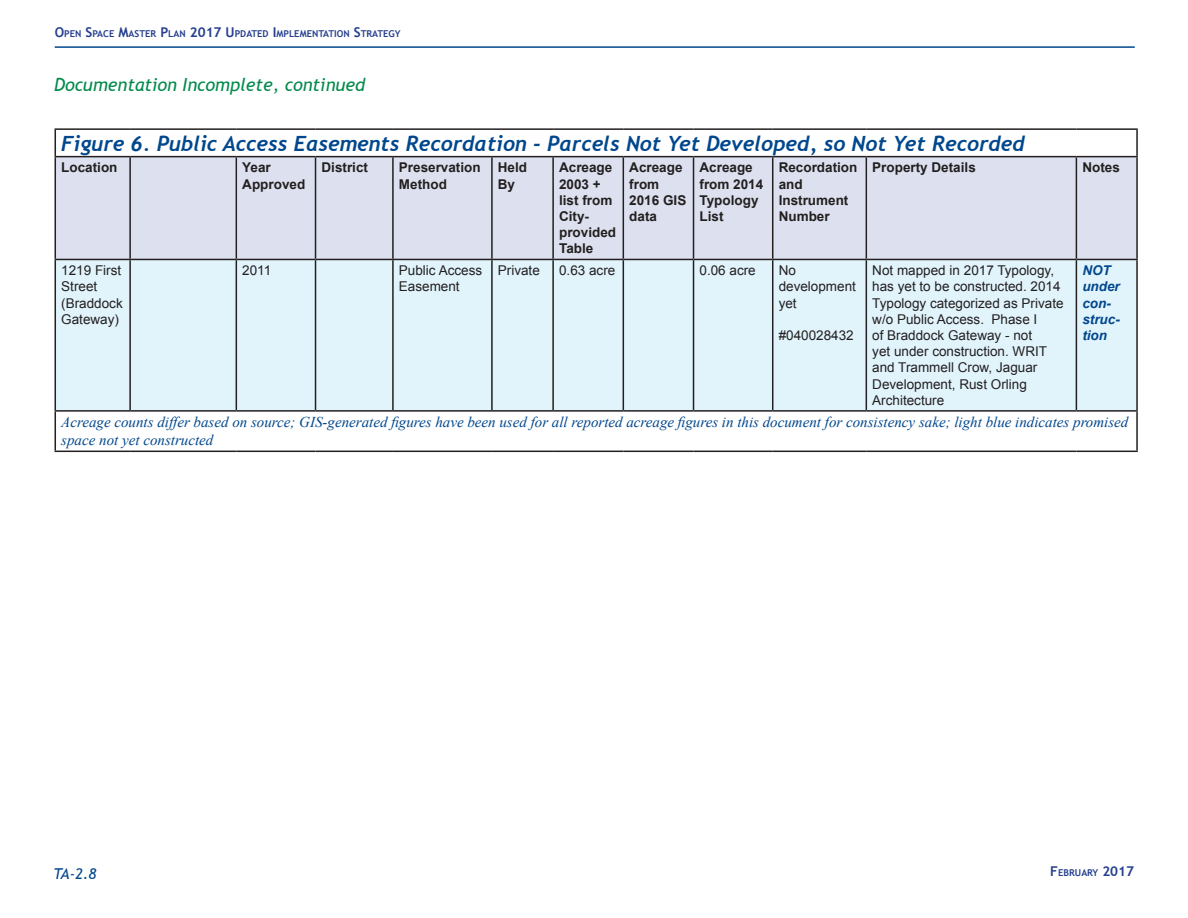
<style>
.page{position:relative;width:1188px;height:918px;background:#fff}
.page>*{position:absolute;margin:0;border:0;box-sizing:border-box;transform-origin:0 0}
.t1{font:italic 700 21px "Trebuchet";color:#01478d}
.t2{font:italic 18px "Trebuchet MS";color:#028a4b}
.t3{font:italic 15px/18px "Times New Roman";color:#01478d}
.t4{font:italic 15px "Trebuchet MS";color:#01478d}
.t5{font:13.5px/16.2px "Arial";color:#231f20}
.t6{font:700 13.5px/16.2px "Arial";color:#231f20}
.t7{font:italic 700 13.5px/16.2px "Arial";color:#01478d}
.t8{font:700 9.45px "Trebuchet MS";color:#253f8e}
.s1{font-size:13.5px}
</style>
<div class="page">
<hr style="left:55px;top:46px;width:1080px;height:2px;background:#01478d">
<div style="left:56px;top:157px;width:1080px;height:102px;background:#dde1ef"></div>
<div style="left:56px;top:260px;width:1080px;height:150px;background:#e1f4fc"></div>
<hr style="left:55px;top:128px;width:75px;height:2px;background:#231f20">
<svg style="left:55px;top:130px;width:1px;height:26px"></svg>
<hr style="left:130px;top:128px;width:106px;height:2px;background:#231f20">
<hr style="left:236px;top:128px;width:80px;height:2px;background:#231f20">
<hr style="left:316px;top:128px;width:77px;height:2px;background:#231f20">
<hr style="left:393px;top:128px;width:99px;height:2px;background:#231f20">
<hr style="left:492px;top:128px;width:61px;height:2px;background:#231f20">
<hr style="left:553px;top:128px;width:70px;height:2px;background:#231f20">
<hr style="left:623px;top:128px;width:71px;height:2px;background:#231f20">
<hr style="left:694px;top:128px;width:79px;height:2px;background:#231f20">
<hr style="left:773px;top:128px;width:93px;height:2px;background:#231f20">
<hr style="left:866px;top:128px;width:210px;height:2px;background:#231f20">
<hr style="left:1076px;top:128px;width:62px;height:2px;background:#231f20">
<hr style="left:1136px;top:130px;width:2px;height:26px;background:#231f20">
<hr style="left:55px;top:156px;width:75px;height:1px;background:#231f20">
<hr style="left:55px;top:157px;width:1px;height:102px;background:#231f20">
<hr style="left:130px;top:156px;width:106px;height:1px;background:#231f20">
<hr style="left:129px;top:157px;width:2px;height:102px;background:#231f20">
<hr style="left:236px;top:156px;width:80px;height:1px;background:#231f20">
<hr style="left:236px;top:157px;width:1px;height:102px;background:#231f20">
<hr style="left:316px;top:156px;width:77px;height:1px;background:#231f20">
<hr style="left:315px;top:157px;width:1px;height:102px;background:#231f20">
<hr style="left:393px;top:156px;width:99px;height:1px;background:#231f20">
<hr style="left:392px;top:157px;width:2px;height:102px;background:#231f20">
<hr style="left:492px;top:156px;width:61px;height:1px;background:#231f20">
<hr style="left:491px;top:157px;width:2px;height:102px;background:#231f20">
<hr style="left:553px;top:156px;width:70px;height:1px;background:#231f20">
<hr style="left:552px;top:157px;width:2px;height:102px;background:#231f20">
<hr style="left:623px;top:156px;width:71px;height:1px;background:#231f20">
<hr style="left:623px;top:157px;width:1px;height:102px;background:#231f20">
<hr style="left:694px;top:156px;width:79px;height:1px;background:#231f20">
<hr style="left:693px;top:157px;width:1px;height:102px;background:#231f20">
<hr style="left:773px;top:156px;width:93px;height:1px;background:#231f20">
<hr style="left:772px;top:157px;width:1px;height:102px;background:#231f20">
<hr style="left:866px;top:156px;width:210px;height:1px;background:#231f20">
<hr style="left:866px;top:157px;width:1px;height:102px;background:#231f20">
<hr style="left:1076px;top:156px;width:62px;height:1px;background:#231f20">
<hr style="left:1076px;top:157px;width:1px;height:102px;background:#231f20">
<hr style="left:1136px;top:157px;width:2px;height:102px;background:#231f20">
<hr style="left:55px;top:259px;width:75px;height:1px;background:#231f20">
<hr style="left:55px;top:260px;width:1px;height:150px;background:#231f20">
<hr style="left:130px;top:259px;width:106px;height:1px;background:#231f20">
<hr style="left:129px;top:260px;width:2px;height:150px;background:#231f20">
<hr style="left:236px;top:259px;width:80px;height:1px;background:#231f20">
<hr style="left:236px;top:260px;width:1px;height:150px;background:#231f20">
<hr style="left:316px;top:259px;width:77px;height:1px;background:#231f20">
<hr style="left:315px;top:260px;width:1px;height:150px;background:#231f20">
<hr style="left:393px;top:259px;width:99px;height:1px;background:#231f20">
<hr style="left:392px;top:260px;width:2px;height:150px;background:#231f20">
<hr style="left:492px;top:259px;width:61px;height:1px;background:#231f20">
<hr style="left:491px;top:260px;width:2px;height:150px;background:#231f20">
<hr style="left:553px;top:259px;width:70px;height:1px;background:#231f20">
<hr style="left:552px;top:260px;width:2px;height:150px;background:#231f20">
<hr style="left:623px;top:259px;width:71px;height:1px;background:#231f20">
<hr style="left:623px;top:260px;width:1px;height:150px;background:#231f20">
<hr style="left:694px;top:259px;width:79px;height:1px;background:#231f20">
<hr style="left:693px;top:260px;width:1px;height:150px;background:#231f20">
<hr style="left:773px;top:259px;width:93px;height:1px;background:#231f20">
<hr style="left:772px;top:260px;width:1px;height:150px;background:#231f20">
<hr style="left:866px;top:259px;width:210px;height:1px;background:#231f20">
<hr style="left:866px;top:260px;width:1px;height:150px;background:#231f20">
<hr style="left:1076px;top:259px;width:62px;height:1px;background:#231f20">
<hr style="left:1076px;top:260px;width:1px;height:150px;background:#231f20">
<hr style="left:1136px;top:260px;width:2px;height:150px;background:#231f20">
<hr style="left:55px;top:410px;width:75px;height:2px;background:#231f20">
<hr style="left:55px;top:412px;width:1px;height:39px;background:#231f20">
<hr style="left:130px;top:410px;width:106px;height:2px;background:#231f20">
<hr style="left:236px;top:410px;width:80px;height:2px;background:#231f20">
<hr style="left:316px;top:410px;width:77px;height:2px;background:#231f20">
<hr style="left:393px;top:410px;width:99px;height:2px;background:#231f20">
<hr style="left:492px;top:410px;width:61px;height:2px;background:#231f20">
<hr style="left:553px;top:410px;width:70px;height:2px;background:#231f20">
<hr style="left:623px;top:410px;width:71px;height:2px;background:#231f20">
<hr style="left:694px;top:410px;width:79px;height:2px;background:#231f20">
<hr style="left:773px;top:410px;width:93px;height:2px;background:#231f20">
<hr style="left:866px;top:410px;width:210px;height:2px;background:#231f20">
<hr style="left:1076px;top:410px;width:62px;height:2px;background:#231f20">
<hr style="left:1136px;top:412px;width:2px;height:39px;background:#231f20">
<hr style="left:55px;top:451px;width:75px;height:1px;background:#231f20">
<hr style="left:130px;top:451px;width:106px;height:1px;background:#231f20">
<hr style="left:236px;top:451px;width:80px;height:1px;background:#231f20">
<hr style="left:316px;top:451px;width:77px;height:1px;background:#231f20">
<hr style="left:393px;top:451px;width:99px;height:1px;background:#231f20">
<hr style="left:492px;top:451px;width:61px;height:1px;background:#231f20">
<hr style="left:553px;top:451px;width:70px;height:1px;background:#231f20">
<hr style="left:623px;top:451px;width:71px;height:1px;background:#231f20">
<hr style="left:694px;top:451px;width:79px;height:1px;background:#231f20">
<hr style="left:773px;top:451px;width:93px;height:1px;background:#231f20">
<hr style="left:866px;top:451px;width:210px;height:1px;background:#231f20">
<hr style="left:1076px;top:451px;width:62px;height:1px;background:#231f20">
<p class="t8" style="left:55px;top:27px;width:347px"><span class="s1">O</span>PEN <span class="s1">S</span>PACE <span class="s1">M</span>ASTER <span class="s1">P</span> LAN <span class="s1">2017 U</span>PDATED <span class="s1">I</span>MPLEMENTATION <span class="s1">S</span>TRATEGY</p>
<h2 class="t2" style="left:54px;top:74px;width:313px">Documentation Incomplete, continued</h2>
<h1 class="t1" style="left:61px;top:130px;width:965px">Figure 6. Public Access Easements Recordation - Parcels Not Yet Developed, so Not Yet Recorded</h1>
<p class="t6" style="left:61px;top:160px;width:58px">Location</p>
<p class="t6" style="left:242px;top:160px;width:65px">Year<br>Approved</p>
<p class="t6" style="left:322px;top:160px;width:48px">District</p>
<p class="t6" style="left:399px;top:160px;width:83px">Preservation<br>Method</p>
<p class="t6" style="left:498px;top:160px;width:31px">Held<br>By</p>
<p class="t6" style="left:559px;top:160px;width:59px">Acreage<br>2003 + list from<br>City&shy;provided<br>Table</p>
<p class="t6" style="left:629px;top:160px;width:59px">Acreage from<br>2016 GIS data</p>
<p class="t6" style="left:700px;top:160px;width:65px">Acreage from 2014<br>Typology<br>List</p>
<p class="t6" style="left:779px;top:160px;width:80px">Recordation and<br>Instrument<br>Number</p>
<p class="t6" style="left:872px;top:160px;width:105px">Property Details</p>
<p class="t6" style="left:1082px;top:160px;width:39px">Notes</p>
<p class="t5" style="left:61px;top:263px;width:63px">1219 First<br>Street (Braddock<br>Gateway)</p>
<p class="t5" style="left:242px;top:263px;width:31px">2011</p>
<p class="t5" style="left:399px;top:263px;width:85px">Public Access<br>Easement</p>
<p class="t5" style="left:498px;top:263px;width:44px">Private</p>
<p class="t5" style="left:559px;top:263px;width:58px">0.63 acre</p>
<p class="t5" style="left:700px;top:263px;width:58px">0.06 acre</p>
<p class="t5" style="left:779px;top:263px;width:79px">No development yet</p>
<p class="t5" style="left:779px;top:327px;width:77px">#040028432</p>
<p class="t5" style="left:872px;top:263px;width:193px">Not mapped in 2017 Typology, has yet to be constructed. 2014<br>Typology categorized as Private w/o Public Access. Phase I<br>of Braddock Gateway - not<br>yet under construction. WRIT and Trammell Crow, Jaguar<br>Development, Rust Orling<br>Architecture</p>
<p class="t7" style="left:1082px;top:263px;width:39px">NOT under con&shy;struc&shy;tion</p>
<p class="t3" style="left:61px;top:413px;width:1069px">Acreage counts differ based on source; GIS-generated figures have been used for all reported acreage figures in this document for consistency sake; light blue indicates promised space not yet constructed</p>
<p class="t4" style="left:54px;top:865px;width:44px">TA-2.8</p>
<p class="t8" style="left:1050px;top:867px;width:85px"><span class="s1">F</span>EBRUARY <span class="s1">2017</span></p>
</div>
